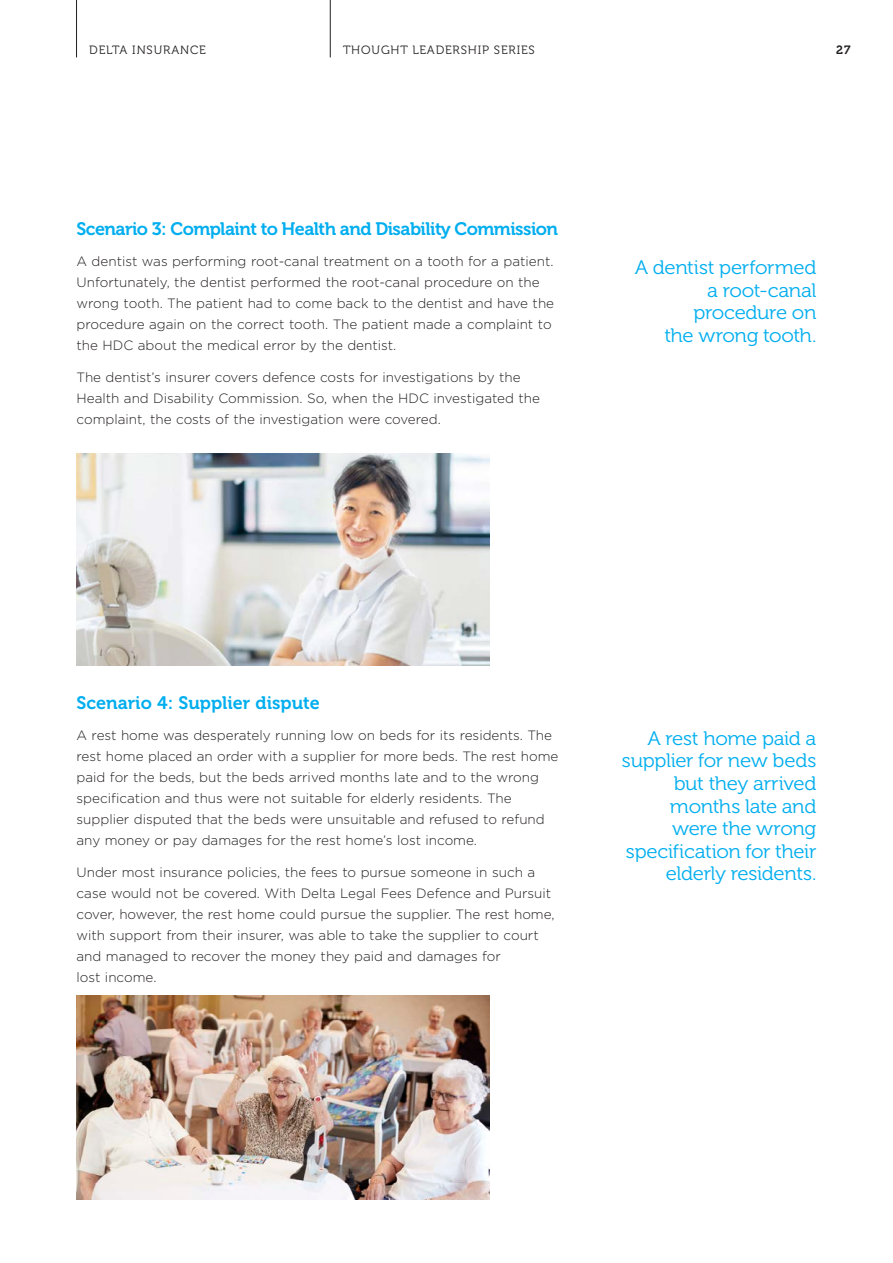
<style>
.page{position:relative;width:893px;height:1263px;background:#fff}
.page>*{position:absolute;margin:0;border:0;box-sizing:border-box;transform-origin:0 0}
.t1{font:19.5px/22.5px "Museo 300";letter-spacing:-.02em;color:#00aeef;text-align:right;scale:1.05 1}
.t2{font:18px "Museo 700";letter-spacing:-.03em;color:#00aeef}
.t3{font:18px "Museo 700";color:#00aeef}
.t4{font:300 13.5px/21px "Gotham";color:#231f20}
.t5{font:12px "Museo 300";letter-spacing:.07em;color:#231f20}
.t6{font:12px "Museo 700";color:#231f20}
</style>
<div class="page">
<hr style="left:76px;top:0;width:1px;height:57px;background:#231f20">
<hr style="left:330px;top:0;width:1px;height:57px;background:#231f20">
<img style="left:76px;top:454px;width:413px;height:211px">
<img style="left:76px;top:996px;width:413px;height:203px">
<p class="t5" style="left:89px;top:43px;width:118px">DELTA INSURANCE</p>
<p class="t5" style="left:343px;top:43px;width:193px">THOUGHT LEADERSHIP SERIES</p>
<p class="t6" style="left:836px;top:43px;width:16px">27</p>
<h2 class="t2" style="left:77px;top:218px;width:483px">Scenario 3: Complaint to Health and Disability Commission</h2>
<p class="t4" style="left:77px;top:251px;width:479px">A dentist was performing root-canal treatment on a tooth for a patient.<br>Unfortunately, the dentist performed the root-canal procedure on the wrong tooth. The patient had to come back to the dentist and have the procedure again on the correct tooth. The patient made a complaint to the HDC about the medical error by the dentist.</p>
<p class="t4" style="left:77px;top:366px;width:465px">The dentist’s insurer covers defence costs for investigations by the<br>Health and Disability Commission. So, when the HDC investigated the complaint, the costs of the investigation were covered.</p>
<h1 class="t1" style="left:635px;top:256px;width:175px">A dentist performed a root-canal procedure on<br>the wrong tooth.</h1>
<h2 class="t3" style="left:77px;top:692px;width:245px">Scenario 4: Supplier dispute</h2>
<p class="t4" style="left:77px;top:725px;width:483px">A rest home was desperately running low on beds for its residents. The rest home placed an order with a supplier for more beds. The rest home paid for the beds, but the beds arrived months late and to the wrong specification and thus were not suitable for elderly residents. The supplier disputed that the beds were unsuitable and refused to refund any money or pay damages for the rest home’s lost income.</p>
<p class="t4" style="left:77px;top:861px;width:480px">Under most insurance policies, the fees to pursue someone in such a case would not be covered. With Delta Legal Fees Defence and Pursuit cover, however, the rest home could pursue the supplier. The rest home, with support from their insurer, was able to take the supplier to court and managed to recover the money they paid and damages for<br>lost income.</p>
<h1 class="t1" style="left:622px;top:727px;width:187px">A rest home paid a supplier for new beds but they arrived months late and were the wrong specification for their elderly residents.</h1>
</div>
